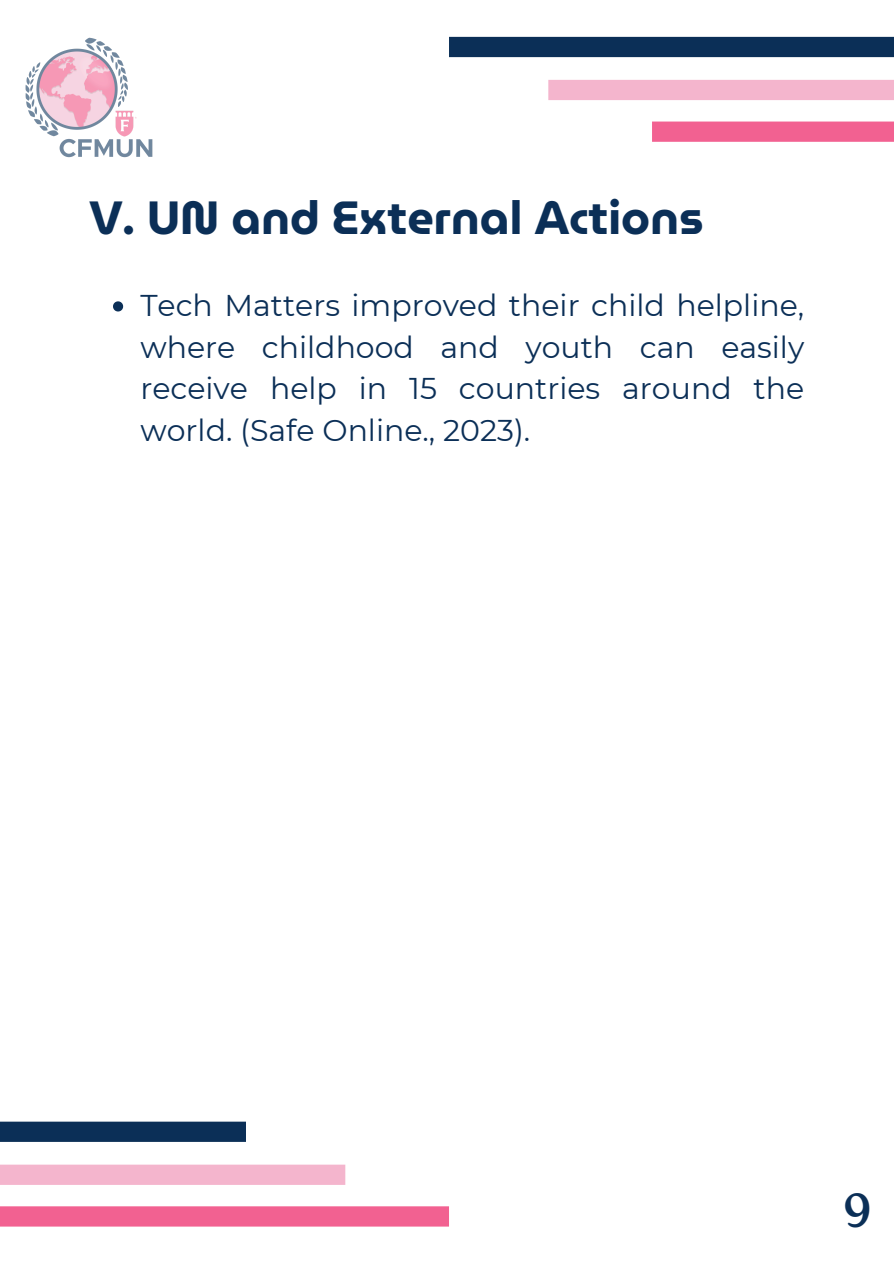
<style>
.page{position:relative;width:894px;height:1264px;background:#fff}
.page>*{position:absolute;margin:0;border:0;box-sizing:border-box;transform-origin:0 0}
.t1{font:47.85px "Roca One";color:#0b2f57}
.t2{font:700 46.5px "Museo Moderno";color:#0b2f57}
.t3{font:30px/41.7px "Montserrat";color:#0b2f57;text-align:justify}
</style>
<div class="page">
<img style="left:25px;top:37px;width:128px;height:121px">
<div style="left:449px;top:37px;width:444px;height:20px;background:#0b2f57"></div>
<div style="left:548px;top:80px;width:345px;height:20px;background:#f4b5cd"></div>
<div style="left:651px;top:121px;width:242px;height:21px;background:#f26191"></div>
<div style="left:0;top:1121px;width:246px;height:20px;background:#0b2f57"></div>
<div style="left:0;top:1164px;width:345px;height:20px;background:#f4b5cd"></div>
<div style="left:0;top:1206px;width:449px;height:20px;background:#f26191"></div>
<svg style="left:113px;top:301px;width:10px;height:10px"></svg>
<p class="t2" style="left:89px;top:180px;width:615px">V. UN and External Actions</p>
<p class="t3" style="left:140px;top:284px;width:665px">Tech Matters improved their child helpline, where childhood and youth can easily receive help in 15 countries around the world. (Safe Online., 2023).</p>
<p class="t1" style="left:842px;top:1182px;width:30px">9</p>
</div>
